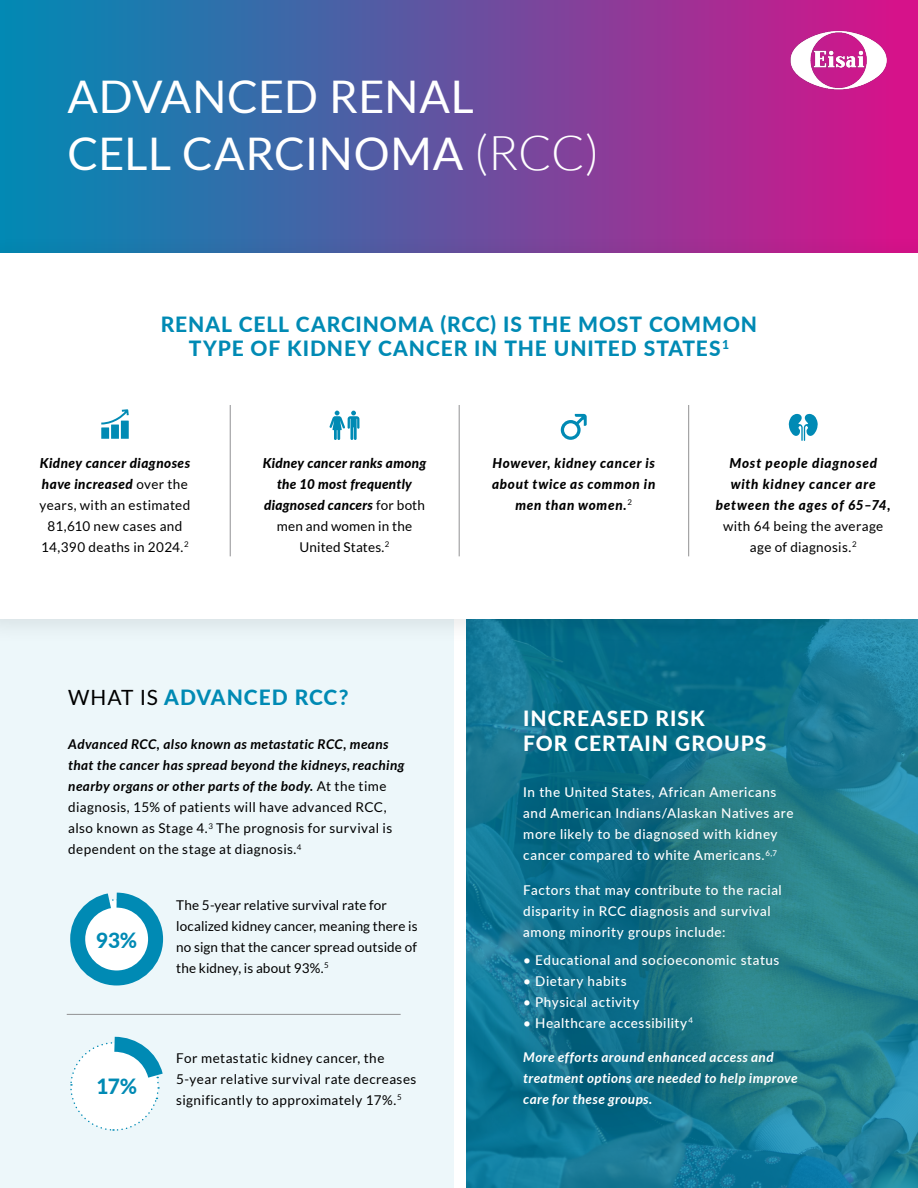
<style>
.page{position:relative;width:918px;height:1188px;background:#fff}
.page>*{position:absolute;margin:0;border:0;box-sizing:border-box;transform-origin:0 0}
.t1{font:45px/57.6px "Lato";letter-spacing:.01em;color:#fff}
.t2{font:800 21px "Lato";letter-spacing:.04em;color:#008ab4}
.t3{font:800 21px/25.2px "Lato";letter-spacing:.05em;color:#fff}
.t4{font:13.5px/21px "Lato";letter-spacing:.025em;color:#000}
.t5{font:500 13.5px/21px "Lato";letter-spacing:.04em;color:#fff}
.t6{font:italic 800 13.5px/21px "Lato";letter-spacing:.05em;color:#000;text-align:center}
.t7{font:13.5px/21px "Lato";letter-spacing:.005em;color:#000}
.t8{font:italic 800 13.5px/21px "Lato";letter-spacing:.02em;color:#000;text-align:center}
.t9{font:italic 700 13.5px/21px "Lato";letter-spacing:.035em;color:#fff}
.s1{font-weight:300;font-size:48px}
.s2{font-weight:800;font-style:italic}
.s3{font-weight:400;font-style:normal}
.s4{font-weight:400;color:#000}
.s5{font-weight:700;font-style:italic}
</style>
<div class="page">
<svg style="left:868px;top:646px;width:50px;height:542px"></svg>
<div style="left:0;top:607px;width:453px;height:581px;background:#edf7fa"></div>
<div style="left:0;top:0;width:918px;height:253px;background:linear-gradient(to right,#008db5,#d7118a)"></div>
<div style="left:435px;top:615px;width:433px;height:573px;background:#000;opacity:.25"></div>
<div style="left:475px;top:738px;width:365px;height:418px;background:#000;opacity:.75"></div>
<div style="left:0;top:235px;width:918px;height:411px;background:#000;opacity:.1"></div>
<div style="left:0;top:253px;width:918px;height:366px;background:#fff"></div>
<img style="left:787px;top:29px;width:104px;height:62px">
<svg style="left:101px;top:409px;width:28px;height:30px"></svg>
<hr style="left:230px;top:405px;width:1px;height:151px;background:#919193">
<hr style="left:459px;top:405px;width:1px;height:151px;background:#919193">
<hr style="left:688px;top:405px;width:1px;height:151px;background:#919193">
<svg style="left:561px;top:414px;width:26px;height:26px"></svg>
<svg style="left:789px;top:414px;width:29px;height:27px"></svg>
<hr style="left:67px;top:1014px;width:334px;height:1px;background:#919193">
<svg style="left:70px;top:1036px;width:93px;height:95px"></svg>
<svg style="left:70px;top:892px;width:94px;height:94px"></svg>
<svg style="left:329px;top:411px;width:31px;height:29px"></svg>
<p class="t1" style="left:68px;top:67px;width:533px">ADVANCED RENAL<br>CELL CARCINOMA <span class="s1">(RCC)</span></p>
<p class="t2" style="left:161px;top:309px;width:598px">RENAL CELL CARCINOMA (RCC) IS THE MOST COMMON</p>
<p class="t2" style="left:189px;top:333px;width:542px">TYPE OF KIDNEY CANCER IN THE UNITED STATES<sup>1</sup></p>
<p class="t4" style="left:40px;top:452px;width:152px;text-align:center"><span class="s2">Kidney cancer diagnoses have increased</span> over the years, with an estimated<br>81,610 new cases and<br>14,390 deaths in 2024.<sup>2</sup></p>
<p class="t8" style="left:263px;top:452px;width:165px">Kidney cancer ranks among the 10 most frequently diagnosed cancers <span class="s3">for both men and women in the<br>United States.</span><sup>2</sup></p>
<p class="t6" style="left:716px;top:452px;width:177px">Most people diagnosed with kidney cancer are between the ages of 65–74, <span class="s3">with 64 being the average age of diagnosis.</span><sup>2</sup></p>
<p class="t6" style="left:492px;top:452px;width:165px">However, kidney cancer is about twice as common in men than women.<sup>2</sup></p>
<p class="t2" style="left:68px;top:682px;width:282px"><span class="s4">WHAT IS</span> ADVANCED RCC?</p>
<p class="t4" style="left:68px;top:734px;width:338px"><span class="s5">Advanced RCC, also known as metastatic RCC, means that the cancer has spread beyond the kidneys,reaching nearby organs or other parts of the body.</span> At the time diagnosis, 15% of patients will have advanced RCC, also known as Stage 4.<sup>3</sup> The prognosis for survival is dependent on the stage at diagnosis.<sup>4</sup></p>
<p class="t2" style="left:96px;top:924px;width:43px">93%</p>
<p class="t2" style="left:96px;top:1070px;width:42px">17%</p>
<p class="t7" style="left:176px;top:894px;width:243px">The 5-year relative survival rate for localized kidney cancer, meaning there is no sign that the cancer spread outside of the kidney, is about 93%.<sup>5</sup></p>
<p class="t4" style="left:176px;top:1047px;width:242px">For metastatic kidney cancer, the<br>5-year relative survival rate decreases significantly to approximately 17%.<sup>5</sup></p>
<p class="t3" style="left:523px;top:704px;width:245px">INCREASED RISK<br>FOR CERTAIN GROUPS</p>
<p class="t5" style="left:523px;top:781px;width:272px">In the United States, African Americans and American Indians/Alaskan Natives are more likely to be diagnosed with kidney cancer compared to white Americans.<sup>6,7</sup></p>
<p class="t5" style="left:523px;top:879px;width:260px">Factors that may contribute to the racial disparity in RCC diagnosis and survival among minority groups include:</p>
<p class="t5" style="left:523px;top:949px;width:258px">• Educational and socioeconomic status</p>
<p class="t5" style="left:523px;top:970px;width:105px">• Dietary habits</p>
<p class="t5" style="left:523px;top:991px;width:118px">• Physical activity</p>
<p class="t5" style="left:523px;top:1012px;width:171px">• Healthcare accessibility<sup>4</sup></p>
<p class="t9" style="left:523px;top:1047px;width:276px">More efforts around enhanced access and treatment options are needed to help improve care for these groups.</p>
</div>
